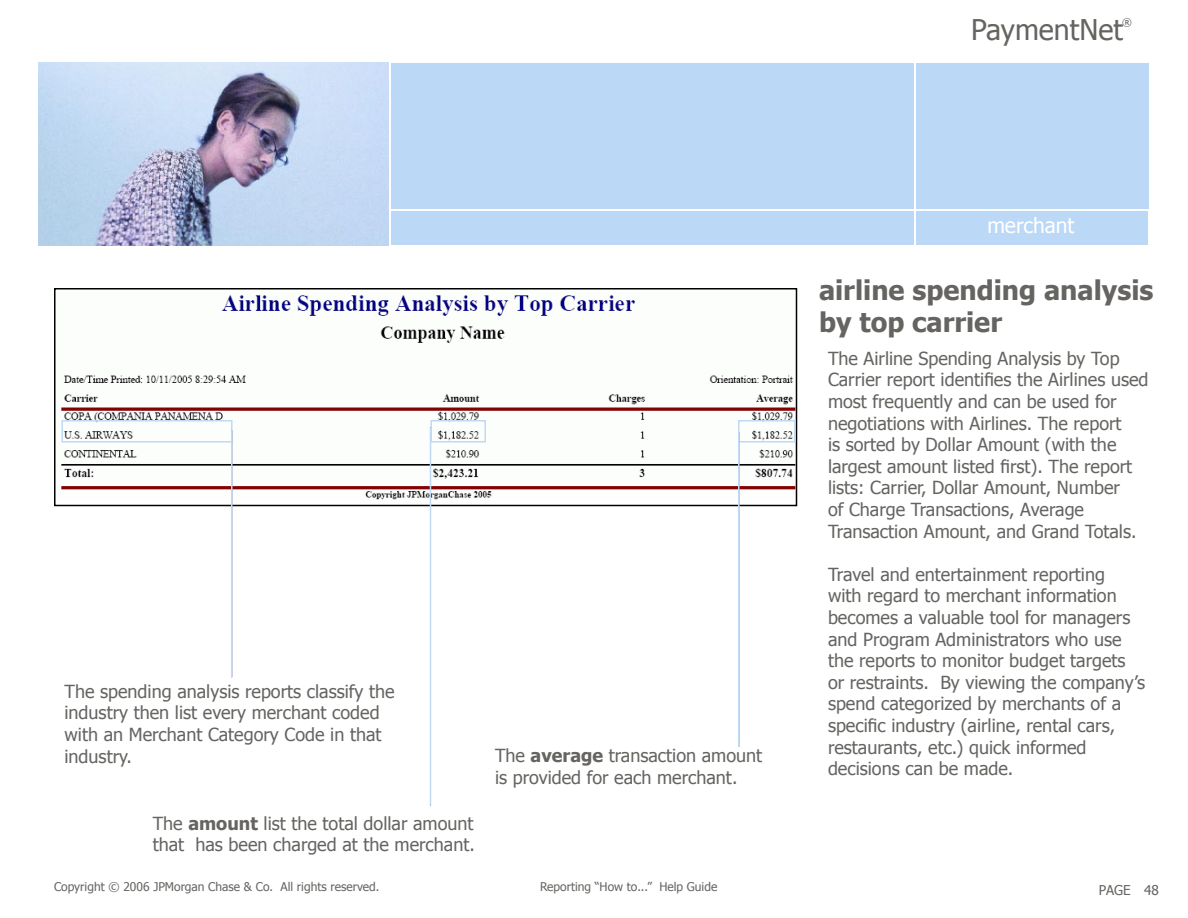
<style>
.page{position:relative;width:1188px;height:918px;background:#fff}
.page>*{position:absolute;margin:0;border:0;box-sizing:border-box;transform-origin:0 0}
.t1{font:28.5px "Tahoma";color:#656461}
.Report_Heading{font:700 27px/32.4px "Tahoma";color:#656461}
.t2{font:21px "Tahoma";color:#fff}
.Report_Text{font:18px/21.6px "Tahoma";color:#656461}
.t3{font:13.5px "Tahoma";color:#656461}
.t4{font:12px "Tahoma";color:#656461}
.t5{font:10.5px "Tahoma";color:#656461}
.s1{font-weight:700}
</style>
<div class="page">
<img style="left:39px;top:62px;width:349px;height:184px">
<div style="left:391px;top:63px;width:523px;height:145px;background:#bbd8f7"></div>
<div style="left:392px;top:212px;width:522px;height:33px;background:#bbd8f7"></div>
<div style="left:917px;top:63px;width:232px;height:146px;background:#bbd8f7"></div>
<div style="left:917px;top:212px;width:231px;height:33px;background:#bbd8f7"></div>
<img style="left:61px;top:295px;width:733px;height:204px">
<div style="left:54px;top:288px;width:743px;height:218px;border:2px solid #000"></div>
<div style="left:62px;top:420px;width:170px;height:22px;border:2px solid #c0d9f5"></div>
<div style="left:430px;top:420px;width:56px;height:22px;border:2px solid #c0d9f5"></div>
<div style="left:738px;top:420px;width:58px;height:22px;border:2px solid #c0d9f5"></div>
<hr style="left:231px;top:430px;width:1px;height:247px;background:#c0d9f5">
<hr style="left:430px;top:428px;width:1px;height:378px;background:#c0d9f5">
<hr style="left:738px;top:432px;width:2px;height:315px;background:#c0d9f5">
<p class="t5" style="left:1122px;top:15px;width:11px">®</p>
<h1 class="t1" style="left:971px;top:11px;width:153px">PaymentNet</h1>
<p class="Report_Text" style="left:64px;top:680px;width:332px">The spending analysis reports classify the industry then list every merchant coded with an Merchant Category Code in that industry.</p>
<p class="Report_Text" style="left:153px;top:812px;width:324px">The <span class="s1">amount</span> list the total dollar amount that has been charged at the merchant.</p>
<p class="Report_Text" style="left:495px;top:744px;width:269px">The <span class="s1">average</span> transaction amount is provided for each merchant.</p>
<p class="t4" style="left:54px;top:879px;width:327px">Copyright © 2006 JPMorgan Chase &amp; Co. All rights reserved.</p>
<p class="t4" style="left:540px;top:879px;width:179px">Reporting “How to...” Help Guide</p>
<p class="t2" style="left:987px;top:211px;width:89px">merchant</p>
<p class="Report_Heading" style="left:819px;top:272px;width:336px">airline spending analysis by top carrier</p>
<p class="Report_Text" style="left:828px;top:347px;width:322px">The Airline Spending Analysis by Top Carrier report identifies the Airlines used most frequently and can be used for negotiations with Airlines. The report<br>is sorted by Dollar Amount (with the largest amount listed first). The report lists: Carrier, Dollar Amount, Number<br>of Charge Transactions, Average Transaction Amount, and Grand Totals.</p>
<p class="Report_Text" style="left:828px;top:563px;width:319px">Travel and entertainment reporting<br>with regard to merchant information becomes a valuable tool for managers and Program Administrators who use the reports to monitor budget targets or restraints. By viewing the company’s spend categorized by merchants of a specific industry (airline, rental cars, restaurants, etc.) quick informed decisions can be made.</p>
<p class="t3" style="left:1099px;top:881px;width:62px">PAGE 48</p>
</div>
